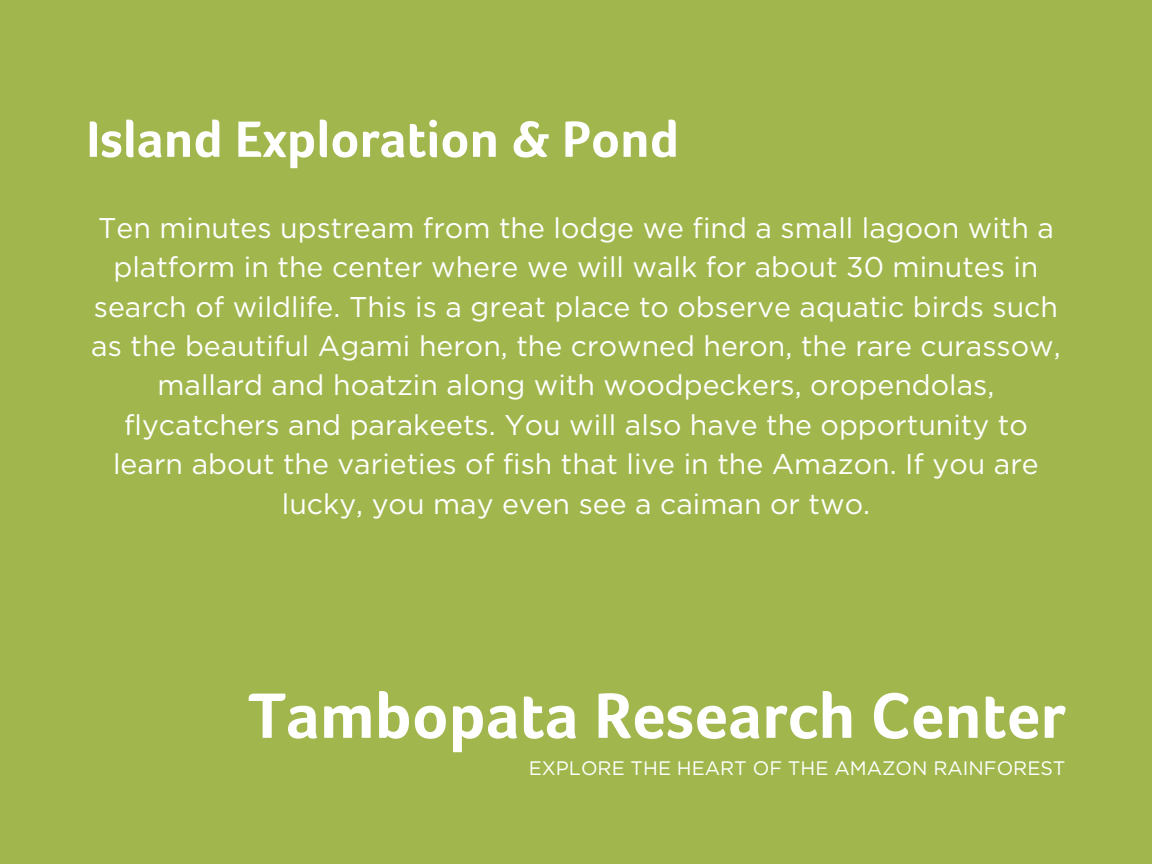
<style>
.page{position:relative;width:1152px;height:864px;background:#a1b74d}
.page>*{position:absolute;margin:0;border:0;box-sizing:border-box;transform-origin:0 0}
.t1{font:700 66px "Foco";color:#fff}
.t2{font:700 52.5px "Foco";color:#fff}
.t3{font:28.5px/39.3px "Gotham";color:#fff;text-align:center}
.t4{font:19.5px "Gotham";color:#fff}
</style>
<div class="page">
<h2 class="t2" style="left:86px;top:110px;width:594px">Island Exploration &amp; Pond</h2>
<p class="t3" style="left:91px;top:208px;width:971px">Ten minutes upstream from the lodge we find a small lagoon with a platform in the center where we will walk for about 30 minutes in search of wildlife. This is a great place to observe aquatic birds such as the beautiful Agami heron, the crowned heron, the rare curassow, mallard and hoatzin along with woodpeckers, oropendolas, flycatchers and parakeets. You will also have the opportunity to learn about the varieties of fish that live in the Amazon. If you are lucky, you may even see a caiman or two.</p>
<h1 class="t1" style="left:248px;top:679px;width:819px">Tambopata Research Center</h1>
<p class="t4" style="left:529px;top:757px;width:538px">EXPLORE THE HEART OF THE AMAZON RAINFOREST</p>
</div>
